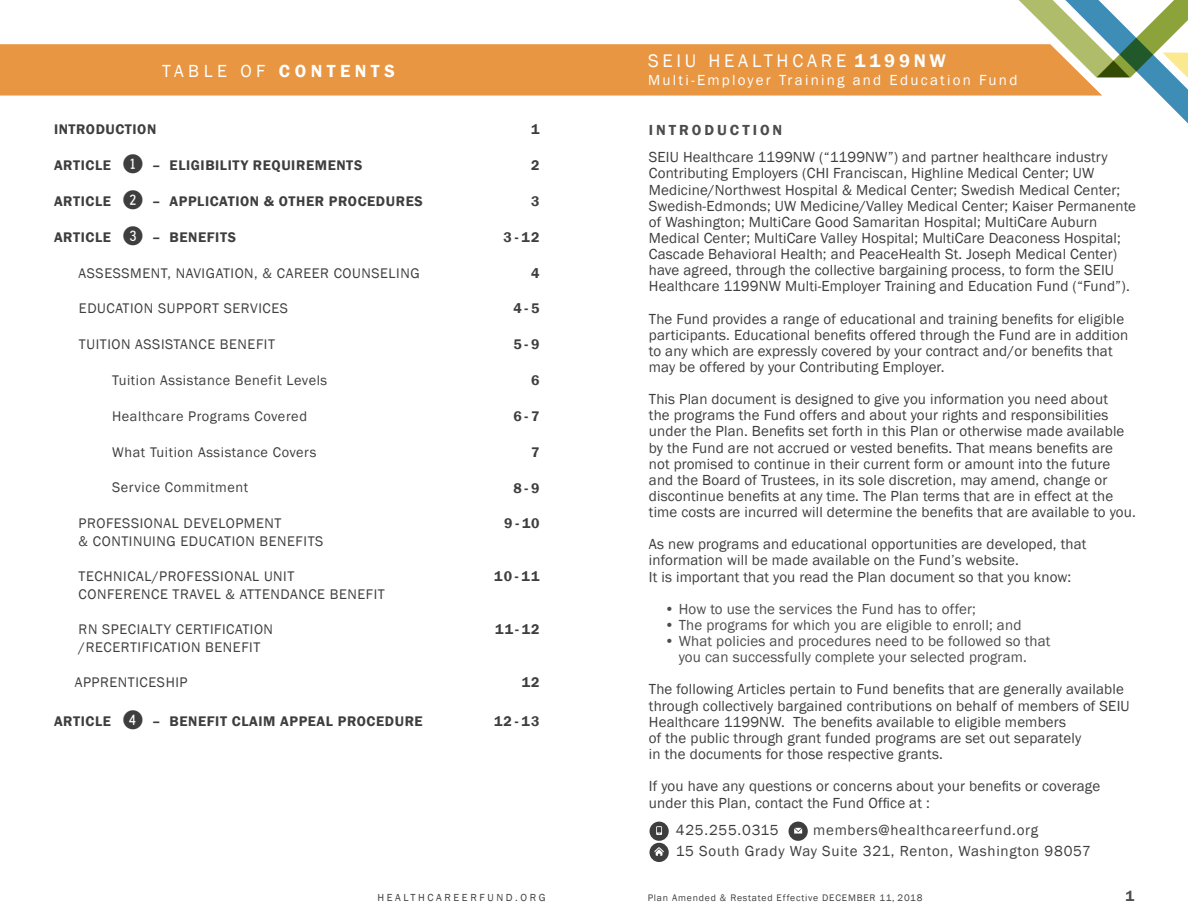
<style>
.page{position:relative;width:1188px;height:918px;background:#fff}
.page>*{position:absolute;margin:0;border:0;box-sizing:border-box;transform-origin:0 0}
.t1{font:18.75px "Franklin Gothic";letter-spacing:.2em;color:#fff}
.t2{font:600 18px "Franklin Gothic";letter-spacing:.25em;color:#fff}
.t3{font:15px/16.2px "Franklin Gothic";letter-spacing:.01em;color:#3e3e3f}
.t4{font:15px/16.2px "Franklin Gothic";letter-spacing:.01em;color:#4b4c4d}
.t5{font:15px/21px "Franklin Gothic";letter-spacing:.05em;color:#3e3e3f}
.t6{font:15px "Franklin Gothic";letter-spacing:.15em;color:#fff}
.t7{font:600 15px "Franklin Gothic";letter-spacing:.2em;color:#4b4c4d}
.t8{font:14.4px/17.2px "Franklin Gothic";letter-spacing:.04em;color:#3e3e3f}
.t9{font:600 14.4px "Franklin Gothic";letter-spacing:.04em;color:#3e3e3f}
.t10{font:10.5px "Franklin Gothic";letter-spacing:.25em;color:#3e3e3f}
.t11{font:9.75px "Franklin Gothic";letter-spacing:.08em;color:#3e3e3f}
.s1{font-weight:400}
.s2{font-family:"Fyra Numeric Circle Closed";font-weight:400;font-size:25.5px}
.s3{font-weight:600}
</style>
<div class="page">
<div style="left:0;top:44px;width:958px;height:52px;background:#e89642"></div>
<svg style="left:958px;top:0;width:230px;height:124px"></svg>
<div style="left:650px;top:822px;width:19px;height:19px;background:#3e3e3f;border-radius:50%"></div>
<svg style="left:656px;top:826px;width:6px;height:9px"></svg>
<div style="left:789px;top:822px;width:19px;height:19px;background:#3e3e3f;border-radius:50%"></div>
<svg style="left:794px;top:828px;width:8px;height:6px"></svg>
<div style="left:649px;top:843px;width:20px;height:19px;background:#3e3e3f;border-radius:50%"></div>
<svg style="left:654px;top:847px;width:10px;height:9px"></svg>
<p class="t2" style="left:162px;top:60px;width:234px"><span class="s1">TABLE OF</span> CONTENTS</p>
<p class="t9" style="left:54px;top:121px;width:104px">INTRODUCTION</p>
<p class="t9" style="left:54px;top:156px;width:310px">ARTICLE <span class="s2">1</span> – ELIGIBILITY REQUIREMENTS</p>
<p class="t9" style="left:54px;top:192px;width:370px">ARTICLE <span class="s2">2</span> – APPLICATION &amp; OTHER PROCEDURES</p>
<p class="t9" style="left:54px;top:228px;width:184px">ARTICLE <span class="s2">3</span> – BENEFITS</p>
<p class="t8" style="left:79px;top:264px;width:342px">ASSESSMENT, NAVIGATION, &amp; CAREER COUNSELING</p>
<p class="t8" style="left:79px;top:300px;width:211px">EDUCATION SUPPORT SERVICES</p>
<p class="t8" style="left:79px;top:336px;width:198px">TUITION ASSISTANCE BENEFIT</p>
<p class="t8" style="left:112px;top:372px;width:217px">Tuition Assistance Benefit Levels</p>
<p class="t8" style="left:112px;top:408px;width:196px">Healthcare Programs Covered</p>
<p class="t8" style="left:112px;top:444px;width:206px">What Tuition Assistance Covers</p>
<p class="t8" style="left:112px;top:479px;width:137px">Service Commitment</p>
<p class="t8" style="left:79px;top:515px;width:246px">PROFESSIONAL DEVELOPMENT<br>&amp; CONTINUING EDUCATION BENEFITS</p>
<p class="t8" style="left:79px;top:568px;width:308px">TECHNICAL/PROFESSIONAL UNIT<br>CONFERENCE TRAVEL &amp; ATTENDANCE BENEFIT</p>
<p class="t8" style="left:79px;top:621px;width:196px">RN SPECIALTY CERTIFICATION /RECERTIFICATION BENEFIT</p>
<p class="t8" style="left:75px;top:674px;width:114px">APPRENTICESHIP</p>
<p class="t9" style="left:54px;top:713px;width:370px">ARTICLE <span class="s2">4</span> – BENEFIT CLAIM APPEAL PROCEDURE</p>
<p class="t9" style="left:531px;top:121px;width:10px">1</p>
<p class="t9" style="left:531px;top:156px;width:10px">2</p>
<p class="t9" style="left:531px;top:192px;width:10px">3</p>
<p class="t9" style="left:504px;top:228px;width:38px">3-12</p>
<p class="t9" style="left:531px;top:264px;width:10px">4</p>
<p class="t9" style="left:513px;top:300px;width:28px">4-5</p>
<p class="t9" style="left:513px;top:336px;width:28px">5-9</p>
<p class="t9" style="left:531px;top:371px;width:10px">6</p>
<p class="t9" style="left:513px;top:407px;width:28px">6-7</p>
<p class="t9" style="left:531px;top:443px;width:10px">7</p>
<p class="t9" style="left:513px;top:479px;width:28px">8-9</p>
<p class="t9" style="left:504px;top:515px;width:37px">9-10</p>
<p class="t9" style="left:494px;top:568px;width:47px">10-11</p>
<p class="t9" style="left:495px;top:621px;width:46px">11 -12</p>
<p class="t9" style="left:522px;top:674px;width:19px">12</p>
<p class="t9" style="left:494px;top:713px;width:47px">12-13</p>
<p class="t1" style="left:648px;top:49px;width:299px">SEIU HEALTHCARE <span class="s3">1199NW</span></p>
<p class="t6" style="left:648px;top:70px;width:371px">Multi-Employer Training and Education Fund</p>
<p class="t7" style="left:649px;top:121px;width:135px">INTRODUCTION</p>
<p class="t3" style="left:649px;top:150px;width:489px">SEIU Healthcare 1199NW (“1199NW”) and partner healthcare industry Contributing Employers (CHI Franciscan, Highline Medical Center; UW Medicine/Northwest Hospital &amp; Medical Center; Swedish Medical Center; Swedish-Edmonds; UW Medicine/Valley Medical Center; Kaiser Permanente of Washington; MultiCare Good Samaritan Hospital; MultiCare Auburn Medical Center; MultiCare Valley Hospital; MultiCare Deaconess Hospital; Cascade Behavioral Health; and PeaceHealth St. Joseph Medical Center) have agreed, through the collective bargaining process, to form the SEIU Healthcare 1199NW Multi-Employer Training and Education Fund (“Fund”).</p>
<p class="t3" style="left:649px;top:311px;width:481px">The Fund provides a range of educational and training benefits for eligible participants. Educational benefits offered through the Fund are in addition to any which are expressly covered by your contract and/or benefits that may be offered by your Contributing Employer.</p>
<p class="t3" style="left:649px;top:391px;width:489px">This Plan document is designed to give you information you need about<br>the programs the Fund offers and about your rights and responsibilities under the Plan. Benefits set forth in this Plan or otherwise made available by the Fund are not accrued or vested benefits. That means benefits are not promised to continue in their current form or amount into the future and the Board of Trustees, in its sole discretion, may amend, change or discontinue benefits at any time. The Plan terms that are in effect at the time costs are incurred will determine the benefits that are available to you.</p>
<p class="t3" style="left:649px;top:537px;width:439px">As new programs and educational opportunities are developed, that information will be made available on the Fund’s website.<br>It is important that you read the Plan document so that you know:</p>
<p class="t4" style="left:665px;top:601px;width:313px">• How to use the services the Fund has to offer;</p>
<p class="t4" style="left:665px;top:617px;width:358px">• The programs for which you are eligible to enroll; and</p>
<p class="t4" style="left:679px;top:633px;width:373px;text-indent:-14px">• What policies and procedures need to be followed so that you can successfully complete your selected program.</p>
<p class="t3" style="left:649px;top:682px;width:482px">The following Articles pertain to Fund benefits that are generally available through collectively bargained contributions on behalf of members of SEIU Healthcare 1199NW. The benefits available to eligible members<br>of the public through grant funded programs are set out separately<br>in the documents for those respective grants.</p>
<p class="t3" style="left:649px;top:778px;width:453px;line-height:17.2px">If you have any questions or concerns about your benefits or coverage under this Plan, contact the Fund Office at :</p>
<p class="t5" style="left:676px;top:820px;width:104px">425.255.0315</p>
<p class="t5" style="left:676px;top:820px;width:416px;text-indent:137px">members@healthcareerfund.org<br>15 South Grady Way Suite 321, Renton, Washington 98057</p>
<p class="t10" style="left:377px;top:891px;width:170px">HEALTHCAREERFUND.ORG</p>
<p class="t11" style="left:648px;top:891px;width:276px">Plan Amended &amp; Restated Effective DECEMBER 11, 2018</p>
<p class="t7" style="left:1126px;top:886px;width:10px">1</p>
</div>
